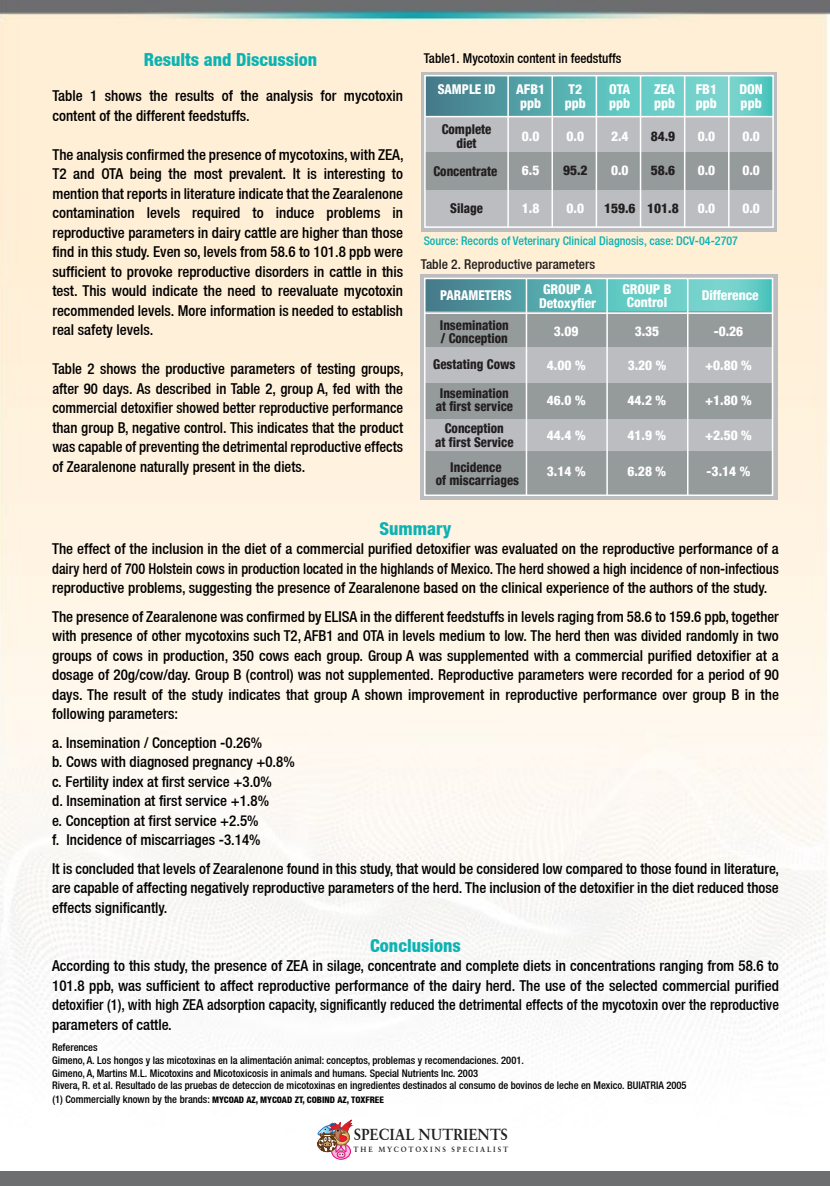
<style>
.page{position:relative;width:830px;height:1186px;background:#fff}
.page>*{position:absolute;margin:0;border:0;box-sizing:border-box;transform-origin:0 0}
.t1{font:800 condensed 18px "Helvetica Neue LT";color:#0db2b2}
.t2{font:700 15.9px "Classical Garamond BT";color:#231f20;scale:.94 1}
.t3{font:500 condensed 15px/19.5px "Helvetica Neue LT";color:#000;text-align:justify}
.t4{font:800 condensed 13.5px/13.5px "Helvetica 87";color:#fff}
.t5{font:800 condensed 13.5px/13.5px "Helvetica 87";color:#231f20;text-align:center;scale:.95 1}
.t6{font:500 condensed 13.5px "Helvetica Neue LT";color:#000}
.t7{font:500 condensed 13.5px "Helvetica Neue LT";color:#231f20}
.t8{font:800 condensed 13.5px "Helvetica 87";color:#231f20}
.t9{font:800 condensed 13.5px "Helvetica 87";color:#fff;scale:.95 1}
.t10{font:500 condensed 12px "Helvetica Neue LT";color:#0db2b2}
.t11{font:500 condensed 10.5px/12.6px "Helvetica Neue LT";color:#000}
.t12{font:800 condensed 9px "Helvetica Neue LT";color:#000}
.t13{font:700 7.5px "Classical Garamond BT";letter-spacing:.26em;color:#231f20;scale:.95 1}
.s1{font-weight:500;font-size:10.5px}
</style>
<div class="page">
<img style="left:0;top:0;width:829px;height:1160px">
<div style="left:421px;top:72px;width:356px;height:159px;background:#bbbdc0"></div>
<svg style="left:427px;top:78px;width:343px;height:38px"></svg>
<div style="left:426px;top:153px;width:347px;height:37px;background:#959b9a"></div>
<hr style="left:595px;top:76px;width:2px;height:151px;background:#fff">
<hr style="left:639px;top:76px;width:2px;height:151px;background:#fff">
<hr style="left:683px;top:76px;width:2px;height:151px;background:#fff">
<hr style="left:728px;top:76px;width:1px;height:151px;background:#fff">
<hr style="left:425px;top:116px;width:347px;height:1px;background:#fff">
<hr style="left:551px;top:76px;width:2px;height:151px;background:#fff">
<hr style="left:507px;top:76px;width:2px;height:151px;background:#fff">
<div style="left:424px;top:75px;width:349px;height:153px;border:2px solid #fff"></div>
<div style="left:420px;top:274px;width:357px;height:226px;background:#bbbdc0"></div>
<svg style="left:427px;top:281px;width:343px;height:31px"></svg>
<div style="left:425px;top:312px;width:347px;height:35px;background:#959b9a"></div>
<div style="left:425px;top:383px;width:347px;height:35px;background:#959b9a"></div>
<div style="left:425px;top:451px;width:347px;height:45px;background:#959b9a"></div>
<hr style="left:687px;top:278px;width:1px;height:217px;background:#fff">
<hr style="left:424px;top:312px;width:348px;height:2px;background:#fff">
<hr style="left:606px;top:279px;width:1px;height:216px;background:#fff">
<hr style="left:525px;top:279px;width:2px;height:216px;background:#fff">
<div style="left:424px;top:278px;width:349px;height:218px;border:2px solid #fff"></div>
<img style="left:329px;top:1116px;width:30px;height:4px">
<img style="left:330px;top:1117px;width:30px;height:30px">
<svg style="left:316px;top:1120px;width:36px;height:39px"></svg>
<div style="left:0;top:106px;width:55px;height:8px;background:#feefd6"></div>
<div style="left:0;top:1171px;width:829px;height:15px;background:#6d6e70"></div>
<p class="t1" style="left:144px;top:49px;width:175px">Results and Discussion</p>
<p class="t3" style="left:52px;top:86px;width:352px">Table 1 shows the results of the analysis for mycotoxin content of the different feedstuffs.</p>
<p class="t3" style="left:52px;top:144px;width:353px">The analysis confirmed the presence of mycotoxins, with ZEA, T2 and OTA being the most prevalent. It is interesting to mention that reports in literature indicate that the Zearalenone contamination levels required to induce problems in reproductive parameters in dairy cattle are higher than those find in this study. Even so, levels from 58.6 to 101.8 ppb were sufficient to provoke reproductive disorders in cattle in this test. This would indicate the need to reevaluate mycotoxin recommended levels. More information is needed to establish real safety levels.</p>
<p class="t3" style="left:52px;top:359px;width:353px">Table 2 shows the productive parameters of testing groups, after 90 days. As described in Table 2, group A, fed with the commercial detoxifier showed better reproductive performance than group B, negative control. This indicates that the product was capable of preventing the detrimental reproductive effects of Zearalenone naturally present in the diets.</p>
<p class="t6" style="left:424px;top:50px;width:199px">Table1. Mycotoxin content in feedstuffs</p>
<p class="t9" style="left:437px;top:80px;width:62px">SAMPLE ID</p>
<p class="t5" style="left:441px;top:123px;width:54px">Complete diet</p>
<p class="t5" style="left:433px;top:164px;width:69px">Concentrate</p>
<p class="t5" style="left:450px;top:201px;width:36px">Silage</p>
<p class="t4" style="left:516px;top:82px;width:31px">AFB1 ppb</p>
<p class="t4" style="left:564px;top:82px;width:23px">T2 ppb</p>
<p class="t4" style="left:609px;top:82px;width:23px">OTA ppb</p>
<p class="t4" style="left:654px;top:82px;width:23px">ZEA ppb</p>
<p class="t4" style="left:695px;top:82px;width:23px">FB1 ppb</p>
<p class="t4" style="left:739px;top:82px;width:25px">DON ppb</p>
<p class="t4" style="left:522px;top:130px;width:19px">0.0</p>
<p class="t4" style="left:522px;top:163px;width:19px">6.5</p>
<p class="t4" style="left:522px;top:201px;width:19px">1.8</p>
<p class="t4" style="left:566px;top:130px;width:19px">0.0</p>
<p class="t8" style="left:563px;top:162px;width:26px">95.2</p>
<p class="t4" style="left:566px;top:201px;width:19px">0.0</p>
<p class="t4" style="left:611px;top:130px;width:19px">2.4</p>
<p class="t4" style="left:611px;top:163px;width:19px">0.0</p>
<p class="t8" style="left:604px;top:200px;width:33px">159.6</p>
<p class="t8" style="left:650px;top:128px;width:26px">84.9</p>
<p class="t8" style="left:650px;top:162px;width:26px">58.6</p>
<p class="t8" style="left:647px;top:200px;width:33px">101.8</p>
<p class="t4" style="left:697px;top:130px;width:19px">0.0</p>
<p class="t4" style="left:697px;top:163px;width:19px">0.0</p>
<p class="t4" style="left:697px;top:201px;width:19px">0.0</p>
<p class="t4" style="left:742px;top:130px;width:19px">0.0</p>
<p class="t4" style="left:742px;top:163px;width:19px">0.0</p>
<p class="t4" style="left:742px;top:201px;width:19px">0.0</p>
<p class="t10" style="left:423px;top:234px;width:316px">Source: Records of Veterinary Clinical Diagnosis, case: DCV-04-2707</p>
<p class="t7" style="left:421px;top:257px;width:176px">Table 2. Reproductive parameters</p>
<p class="t9" style="left:440px;top:287px;width:77px">PARAMETERS</p>
<p class="t5" style="left:440px;top:318px;width:74px;text-align:left">Insemination / Conception</p>
<p class="t5" style="left:433px;top:350px;width:88px;line-height:28.5px">Gestating Cows<br>Insemination</p>
<p class="t5" style="left:435px;top:395px;width:83px;line-height:22.4px">at first service<br>Conception</p>
<p class="t5" style="left:435px;top:429px;width:84px;line-height:24.9px">at first Service<br>Incidence</p>
<p class="t5" style="left:436px;top:474px;width:89px">of miscarriages</p>
<p class="t4" style="left:539px;top:283px;width:59px">GROUP A<br>Detoxyfier</p>
<p class="t4" style="left:622px;top:282px;width:51px;text-align:center">GROUP B<br>Control</p>
<p class="t4" style="left:701px;top:288px;width:59px">Difference</p>
<p class="t4" style="left:554px;top:324px;width:26px">3.09</p>
<p class="t4" style="left:547px;top:358px;width:40px">4.00 %</p>
<p class="t4" style="left:547px;top:393px;width:40px">46.0 %</p>
<p class="t4" style="left:634px;top:324px;width:26px">3.35</p>
<p class="t4" style="left:627px;top:358px;width:40px">3.20 %</p>
<p class="t4" style="left:627px;top:393px;width:40px">44.2 %</p>
<p class="t4" style="left:713px;top:324px;width:31px">-0.26</p>
<p class="t4" style="left:705px;top:358px;width:48px">+0.80 %</p>
<p class="t4" style="left:705px;top:393px;width:48px">+1.80 %</p>
<p class="t4" style="left:547px;top:428px;width:40px">44.4 %</p>
<p class="t4" style="left:627px;top:428px;width:40px">41.9 %</p>
<p class="t4" style="left:705px;top:428px;width:48px">+2.50 %</p>
<p class="t4" style="left:547px;top:464px;width:40px">3.14 %</p>
<p class="t4" style="left:627px;top:464px;width:40px">6.28 %</p>
<p class="t4" style="left:706px;top:464px;width:45px">-3.14 %</p>
<p class="t1" style="left:379px;top:517px;width:73px">Summary</p>
<p class="t3" style="left:52px;top:539px;width:728px">The effect of the inclusion in the diet of a commercial purified detoxifier was evaluated on the reproductive performance of a dairy herd of 700 Holstein cows in production located in the highlands of Mexico. The herd showed a high incidence of non-infectious reproductive problems, suggesting the presence of Zearalenone based on the clinical experience of the authors of the study.</p>
<p class="t3" style="left:52px;top:606px;width:728px">The presence of Zearalenone was confirmed by ELISA in the different feedstuffs in levels raging from 58.6 to 159.6 ppb, together with presence of other mycotoxins such T2, AFB1 and OTA in levels medium to low. The herd then was divided randomly in two groups of cows in production, 350 cows each group. Group A was supplemented with a commercial purified detoxifier at a dosage of 20g/cow/day. Group B (control) was not supplemented. Reproductive parameters were recorded for a period of 90 days. The result of the study indicates that group A shown improvement in reproductive performance over group B in the following parameters:</p>
<p class="t3" style="left:52px;top:732px;width:244px;text-align:left">a. Insemination / Conception -0.26%<br>b. Cows with diagnosed pregnancy +0.8% c. Fertility index at first service +3.0%<br>d. Insemination at first service +1.8%<br>e. Conception at first service +2.5%<br>f. Incidence of miscarriages -3.14%</p>
<p class="t3" style="left:52px;top:858px;width:728px">It is concluded that levels of Zearalenone found in this study, that would be considered low compared to those found in literature, are capable of affecting negatively reproductive parameters of the herd. The inclusion of the detoxifier in the diet reduced those effects significantly.</p>
<p class="t1" style="left:370px;top:934px;width:92px">Conclusions</p>
<p class="t3" style="left:52px;top:956px;width:728px">According to this study, the presence of ZEA in silage, concentrate and complete diets in concentrations ranging from 58.6 to 101.8 ppb, was sufficient to affect reproductive performance of the dairy herd. The use of the selected commercial purified detoxifier (1), with high ZEA adsorption capacity, significantly reduced the detrimental effects of the mycotoxin over the reproductive parameters of cattle.</p>
<p class="t11" style="left:52px;top:1041px;width:635px">References<br>Gimeno, A. Los hongos y las micotoxinas en la alimentación animal: conceptos, problemas y recomendaciones. 2001.<br>Gimeno, A, Martins M.L. Micotoxins and Micotoxicosis in animals and humans. Special Nutrients Inc. 2003<br>Rivera, R. et al. Resultado de las pruebas de deteccion de micotoxinas en ingredientes destinados al consumo de bovinos de leche en Mexico. BUIATRIA 2005</p>
<p class="t12" style="left:52px;top:1094px;width:333px"><span class="s1">(1) Commercially known by the brands:</span> MYCOAD AZ, MYCOAD ZT, COBIND AZ, TOXFREE</p>
<p class="t2" style="left:354px;top:1125px;width:165px">SPECIAL NUTRIENTS</p>
<p class="t13" style="left:353px;top:1144px;width:164px">THE MYCOTOXINS SPECIALIST</p>
</div>
